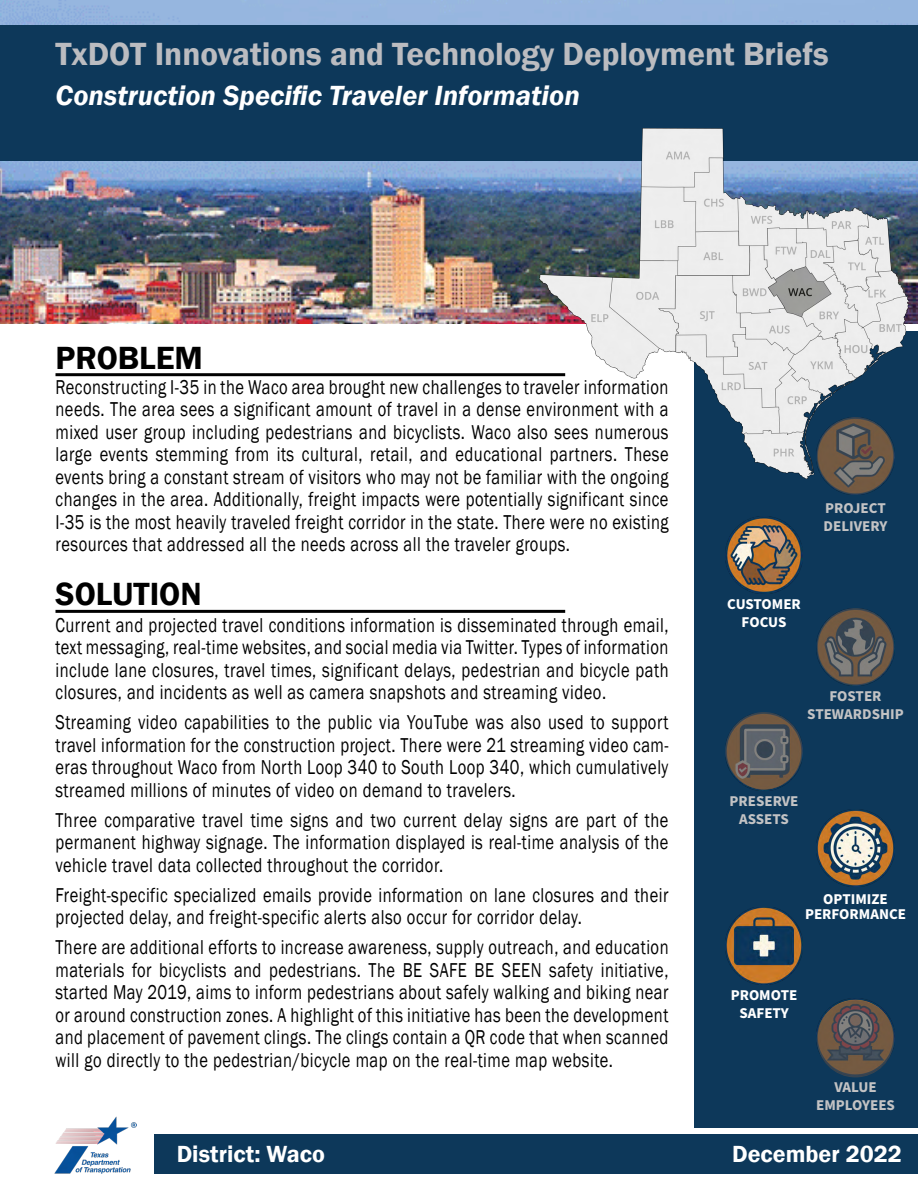
<style>
.page{position:relative;width:918px;height:1188px;background:#fff}
.page>*{position:absolute;margin:0;border:0;box-sizing:border-box;transform-origin:0 0}
.t1{font:600 33px "Franklin Gothic";color:#bbbcc0}
.t2{font:600 33px "Franklin Gothic";color:#000}
.t3{font:italic 600 28.5px "Franklin Gothic";color:#fff}
.t4{font:600 24px "Franklin Gothic";color:#fff}
.t5{font:20.7px/22.5px "Franklin Gothic";letter-spacing:.03em;color:#000;text-align:justify;scale:.8 1}
.t6{font:700 15px/18px "Source Sans Pro";color:#c3c3c4;text-align:center}
.t7{font:700 15px/18px "Source Sans Pro";color:#fff;text-align:center}
</style>
<div class="page">
<div style="left:0;top:0;width:918px;height:25px;background:#96b6df"></div>
<img style="left:0;top:160px;width:918px;height:164px">
<div style="left:155px;top:1134px;width:763px;height:39px;background:#0d385a"></div>
<div style="left:0;top:25px;width:918px;height:135px;background:#0d385a"></div>
<div style="left:695px;top:332px;width:223px;height:796px;background:#0d385a"></div>
<img style="left:824px;top:478px;width:64px;height:17px">
<img style="left:725px;top:713px;width:77px;height:77px">
<img style="left:725px;top:907px;width:77px;height:77px">
<img style="left:817px;top:998px;width:77px;height:77px">
<img style="left:817px;top:608px;width:77px;height:78px">
<img style="left:725px;top:516px;width:78px;height:78px">
<img style="left:817px;top:809px;width:77px;height:78px">
<svg style="left:726px;top:713px;width:76px;height:76px;background:#635c57"></svg>
<div style="left:725px;top:712px;width:78px;height:78px;border:2px solid #4b4b4e;border-radius:50%"></div>
<svg style="left:818px;top:609px;width:75px;height:76px;background:#635c55"></svg>
<div style="left:817px;top:608px;width:77px;height:78px;border:2px solid #4b4b4e;border-radius:50%"></div>
<svg style="left:818px;top:1001px;width:75px;height:76px;background:#63554e"></svg>
<div style="left:817px;top:1000px;width:77px;height:77px;border:2px solid #4b4b4e;border-radius:50%"></div>
<svg style="left:818px;top:418px;width:75px;height:76px"></svg>
<img style="left:539px;top:128px;width:370px;height:350px">
<hr style="left:56px;top:610px;width:509px;height:3px;background:#000">
<hr style="left:56px;top:373px;width:509px;height:3px;background:#000">
<img style="left:55px;top:1116px;width:81px;height:57px">
<h1 class="t1" style="left:56px;top:34px;width:775px">TxDOT Innovations and Technology Deployment Briefs</h1>
<h2 class="t3" style="left:56px;top:77px;width:526px">Construction Specific Traveler Information</h2>
<h1 class="t2" style="left:56px;top:337px;width:149px">PROBLEM</h1>
<p class="t5" style="left:56px;top:376px;width:768px">Reconstructing I-35 in the Waco area brought new challenges to traveler information needs. The area sees a significant amount of travel in a dense environment with a mixed user group including pedestrians and bicyclists. Waco also sees numerous large events stemming from its cultural, retail, and educational partners. These events bring a constant stream of visitors who may not be familiar with the ongoing changes in the area. Additionally, freight impacts were potentially significant since I-35 is the most heavily traveled freight corridor in the state. There were no existing resources that addressed all the needs across all the traveler groups.</p>
<h1 class="t2" style="left:56px;top:574px;width:148px">SOLUTION</h1>
<p class="t5" style="left:56px;top:614px;width:768px">Current and projected travel conditions information is disseminated through email, text messaging, real-time websites, and social media via Twitter. Types of information include lane closures, travel times, significant delays, pedestrian and bicycle path closures, and incidents as well as camera snapshots and streaming video.</p>
<p class="t5" style="left:56px;top:711px;width:768px">Streaming video capabilities to the public via YouTube was also used to support travel information for the construction project. There were 21 streaming video cam&shy;eras throughout Waco from North Loop 340 to South Loop 340, which cumulatively streamed millions of minutes of video on demand to travelers.</p>
<p class="t5" style="left:56px;top:809px;width:768px">Three comparative travel time signs and two current delay signs are part of the permanent highway signage. The information displayed is real-time analysis of the vehicle travel data collected throughout the corridor.</p>
<p class="t5" style="left:56px;top:884px;width:768px">Freight-specific specialized emails provide information on lane closures and their projected delay, and freight-specific alerts also occur for corridor delay.</p>
<p class="t5" style="left:56px;top:936px;width:768px">There are additional efforts to increase awareness, supply outreach, and education materials for bicyclists and pedestrians. The BE SAFE BE SEEN safety initiative, started May 2019, aims to inform pedestrians about safely walking and biking near or around construction zones. A highlight of this initiative has been the development and placement of pavement clings. The clings contain a QR code that when scanned will go directly to the pedestrian/bicycle map on the real-time map website.</p>
<p class="t6" style="left:824px;top:499px;width:65px;text-align:left">PROJECT<br>DELIVERY</p>
<p class="t7" style="left:727px;top:596px;width:75px">CUSTOMER<br>FOCUS</p>
<p class="t6" style="left:807px;top:688px;width:98px">FOSTER<br>STEWARDSHIP</p>
<p class="t6" style="left:730px;top:793px;width:70px">PRESERVE<br>ASSETS</p>
<p class="t7" style="left:805px;top:891px;width:102px;line-height:15px">OPTIMIZE<br>PERFORMANCE</p>
<p class="t7" style="left:731px;top:986px;width:68px">PROMOTE<br>SAFETY</p>
<p class="t6" style="left:816px;top:1078px;width:80px">VALUE<br>EMPLOYEES</p>
<p class="t4" style="left:177px;top:1139px;width:150px">District: Waco</p>
<p class="t4" style="left:732px;top:1139px;width:171px">December 2022</p>
</div>
